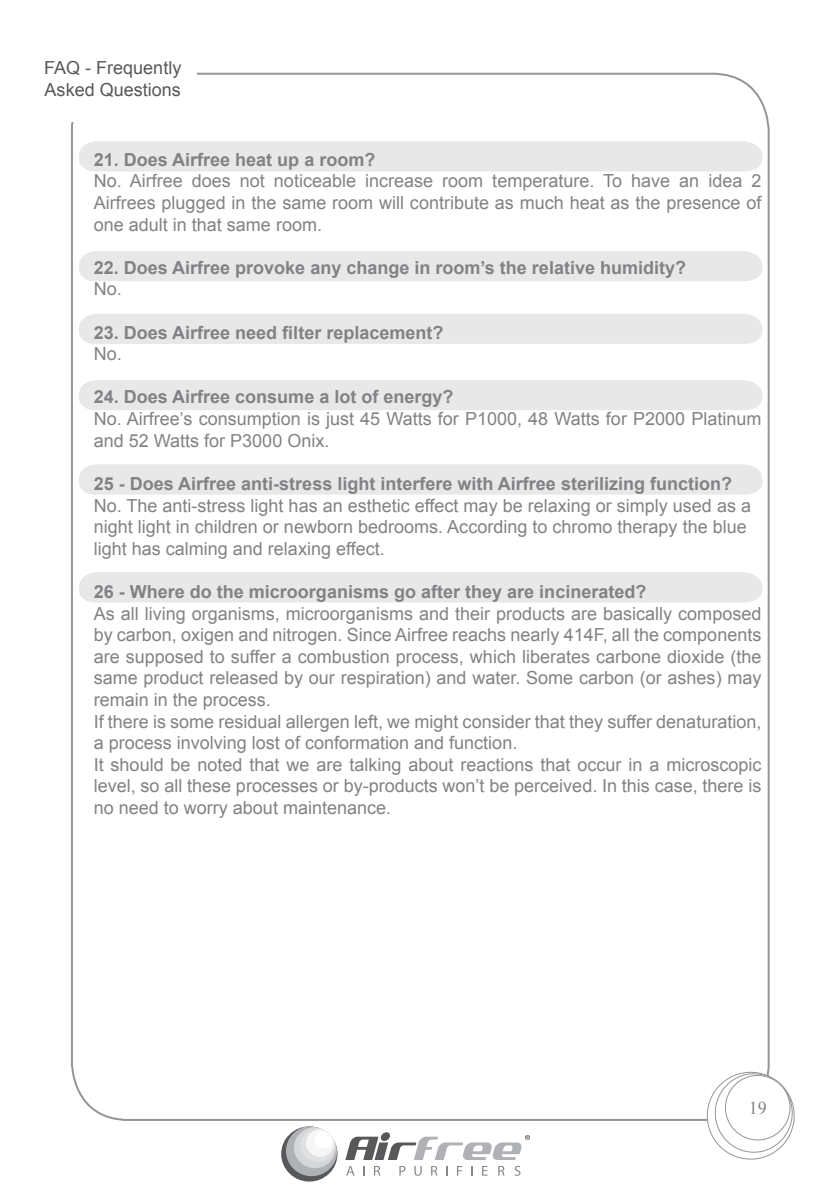
<style>
.page{position:relative;width:840px;height:1191px;background:#fff}
.page>*{position:absolute;margin:0;border:0;box-sizing:border-box;transform-origin:0 0}
.t1{font:18px/21.6px "Arial";color:#808285}
.t2{font:700 18px "Arial";color:#808285}
.t3{font:18px/21.6px "Arial";color:#57585a}
.t4{font:18px "Times New Roman";color:#808285}
</style>
<div class="page">
<div style="left:79px;top:141px;width:683px;height:31px;background:#e9e8e8"></div>
<div style="left:79px;top:251px;width:683px;height:30px;background:#e9e8e8"></div>
<div style="left:79px;top:314px;width:683px;height:30px;background:#e9e8e8"></div>
<div style="left:79px;top:380px;width:683px;height:30px;background:#e9e8e8"></div>
<div style="left:79px;top:464px;width:683px;height:31px;background:#e9e8e8"></div>
<div style="left:79px;top:572px;width:683px;height:31px;background:#e9e8e8"></div>
<svg style="left:707px;top:1072px;width:86px;height:87px"></svg>
<svg style="left:715px;top:1073px;width:76px;height:79px"></svg>
<div style="left:714px;top:1073px;width:77px;height:79px;border:1px solid #939598;border-radius:50%"></div>
<div style="left:725px;top:1075px;width:64px;height:65px;background:#fff;border-radius:50%"></div>
<div style="left:725px;top:1075px;width:64px;height:65px;border:1px solid #939598;border-radius:50%"></div>
<div style="left:281px;top:1126px;width:56px;height:55px;background:#57585a;border-radius:50%"></div>
<svg style="left:286px;top:1126px;width:51px;height:50px"></svg>
<div style="left:294px;top:1127px;width:42px;height:41px;background:#d5d6d8;border-radius:50%"></div>
<div style="left:300px;top:1128px;width:35px;height:34px;background:#dfe0e2;border-radius:50%"></div>
<div style="left:306px;top:1129px;width:28px;height:27px;background:#f6f6f7;border-radius:50%"></div>
<div style="left:314px;top:1131px;width:18px;height:17px;background:#fff;border-radius:50%"></div>
<svg style="left:345px;top:1132px;width:184px;height:43px"></svg>
<p class="t3" style="left:44px;top:58px;width:139px">FAQ - Frequently<br>Asked Questions</p>
<p class="t2" style="left:94px;top:147px;width:283px">21. Does Airfree heat up a room?</p>
<p class="t1" style="left:94px;top:170px;width:668px;text-align:justify">No. Airfree does not noticeable increase room temperature. To have an idea 2<br>Airfrees plugged in the same room will contribute as much heat as the presence of one adult in that same room.</p>
<p class="t2" style="left:94px;top:255px;width:593px">22. Does Airfree provoke any change in room’s the relative humidity?</p>
<p class="t1" style="left:94px;top:278px;width:30px">No.</p>
<p class="t2" style="left:94px;top:320px;width:351px">23. Does Airfree need filter replacement?</p>
<p class="t1" style="left:94px;top:343px;width:30px">No.</p>
<p class="t2" style="left:94px;top:385px;width:361px">24. Does Airfree consume a lot of energy?</p>
<p class="t1" style="left:94px;top:408px;width:668px">No. Airfree’s consumption is just 45 Watts for P1000, 48 Watts for P2000 Platinum and 52 Watts for P3000 Onix.</p>
<p class="t2" style="left:94px;top:471px;width:639px">25 - Does Airfree anti-stress light interfere with Airfree sterilizing function?</p>
<p class="t1" style="left:94px;top:494px;width:658px">No. The anti-stress light has an esthetic effect may be relaxing or simply used as a night light in children or newborn bedrooms. According to chromo therapy the blue light has calming and relaxing effect.</p>
<p class="t2" style="left:94px;top:579px;width:554px">26 - Where do the microorganisms go after they are incinerated?</p>
<p class="t1" style="left:94px;top:602px;width:669px">As all living organisms, microorganisms and their products are basically composed by carbon, oxigen and nitrogen. Since Airfree reachs nearly 414F, all the components are supposed to suffer a combustion process, which liberates carbone dioxide (the same product released by our respiration) and water. Some carbon (or ashes) may remain in the process.<br>If there is some residual allergen left, we might consider that they suffer denaturation, a process involving lost of conformation and function.<br>It should be noted that we are talking about reactions that occur in a microscopic level, so all these processes or by-products won’t be perceived. In this case, there is no need to worry about maintenance.</p>
<p class="t4" style="left:748px;top:1096px;width:19px">19</p>
</div>
